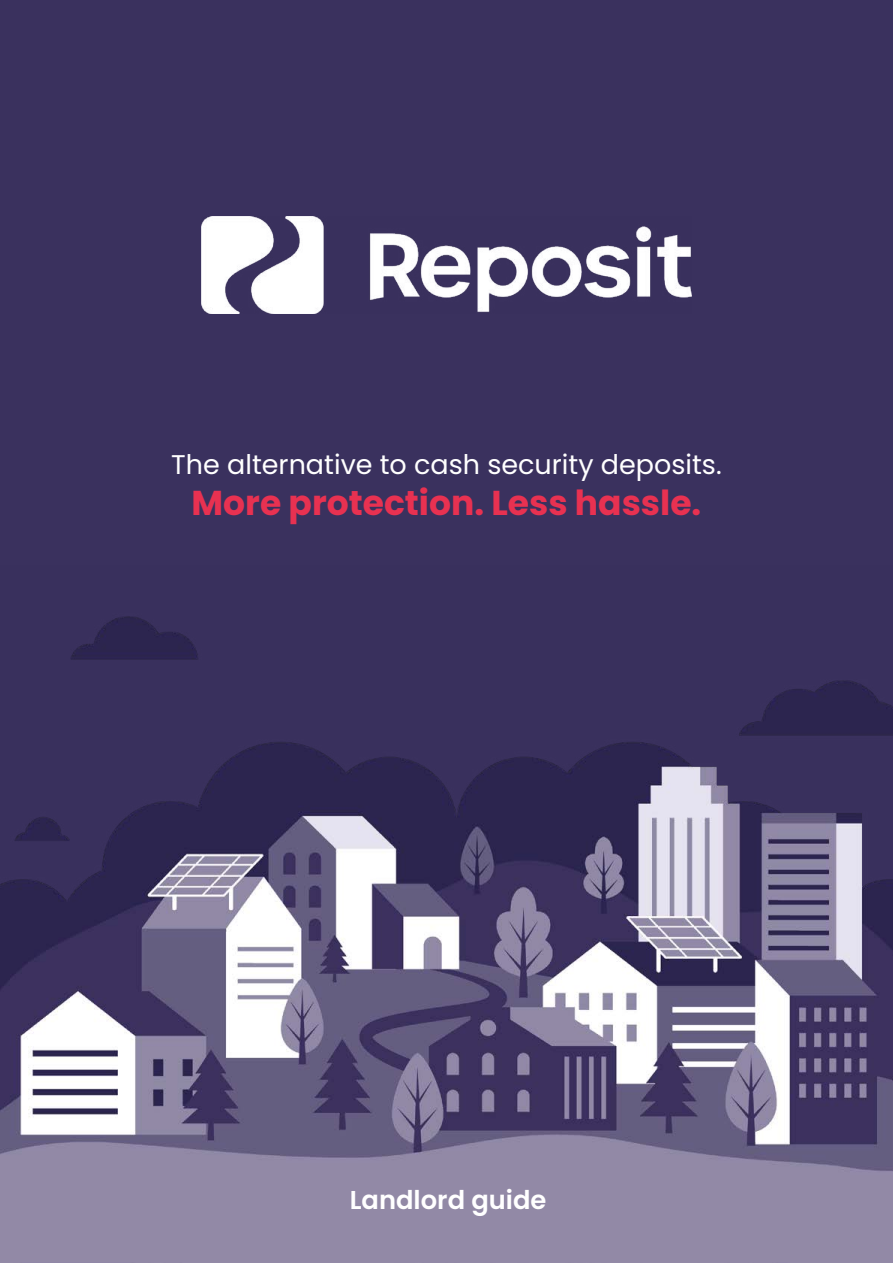
<style>
.page{position:relative;width:893px;height:1263px;background:#3a315e}
.page>*{position:absolute;margin:0;border:0;box-sizing:border-box;transform-origin:0 0}
.t1{font:700 34.5px "Poppins";color:#e83151}
.t2{font:27px "Poppins";color:#fff}
.t3{font:600 25.8px "Poppins";color:#fff}
</style>
<div class="page">
<img style="left:0;top:616px;width:893px;height:646px">
<img style="left:201px;top:217px;width:491px;height:96px">
<p class="t2" style="left:171px;top:449px;width:552px">The alternative to cash security deposits.</p>
<p class="t1" style="left:192px;top:483px;width:511px">More protection. Less hassle.</p>
<p class="t3" style="left:350px;top:1184px;width:198px">Landlord guide</p>
</div>
